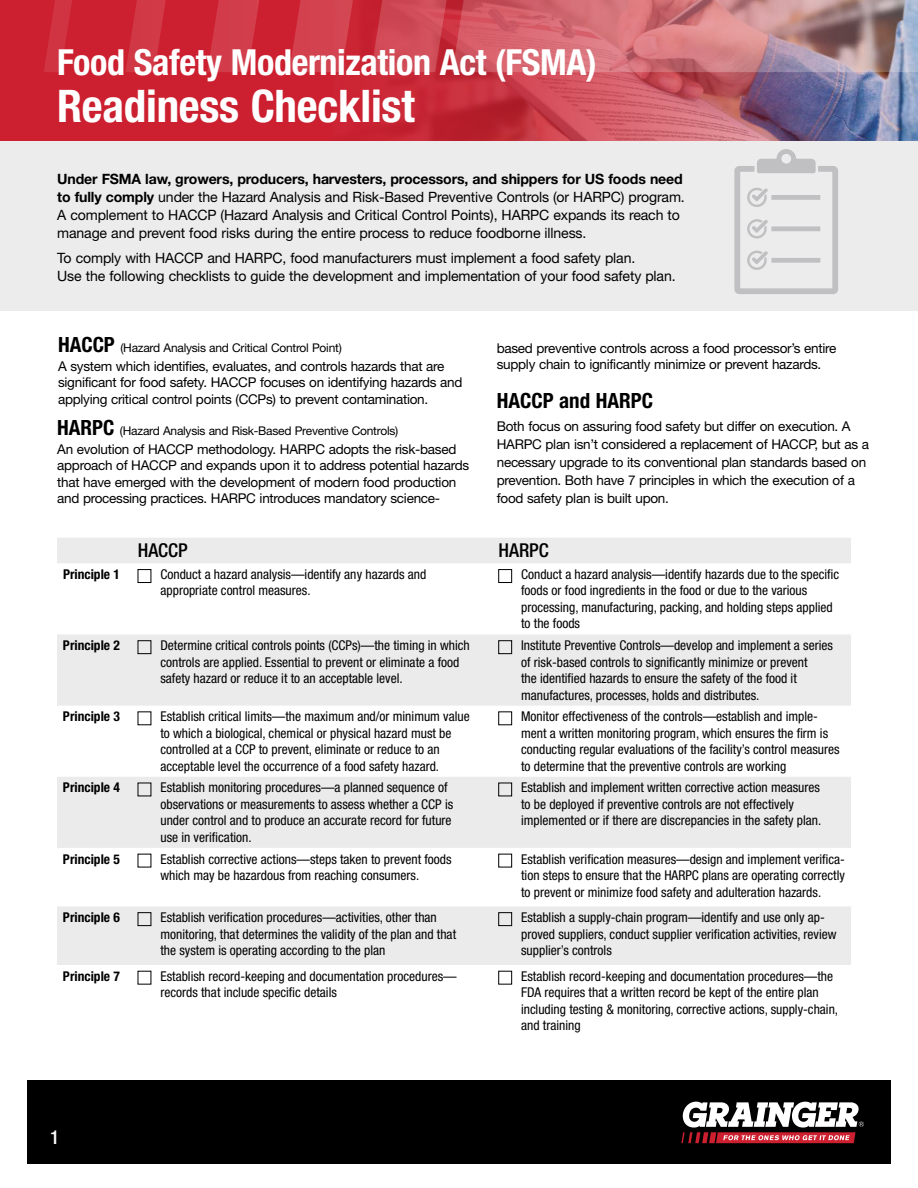
<style>
.page{position:relative;width:918px;height:1188px;background:#fff}
.page>*{position:absolute;margin:0;border:0;box-sizing:border-box;transform-origin:0 0}
.t1{font:700 condensed 45px "Helvetica Neue LT Std";letter-spacing:-.005em;color:#fff}
.t2{font:700 condensed 36px "Helvetica Neue LT Std";letter-spacing:-.01em;color:#fff}
.t3{font:700 condensed 21px "Helvetica Neue LT Std";color:#000}
.t4{font:500 condensed 19.2px "Helvetica Neue LT Std";color:#000}
.t5{font:500 condensed 19.2px "Helvetica Neue LT Std";color:#fff}
.t6{font:14.25px/18px "Helvetica Neue LT Std";letter-spacing:-.01em;color:#000}
.t7{font:condensed 13.5px/16.5px "Helvetica Neue LT Std";color:#000}
.t8{font:13.5px/16.5px "Helvetica Neue LT Std";letter-spacing:-.02em;color:#000}
.t9{font:700 condensed 13.5px "Helvetica Neue LT Std";color:#000}
.t10{font:12px "Helvetica Neue LT Std";letter-spacing:-.02em;color:#000}
.s1{font-weight:700}
.s2{font-weight:700;font-stretch:condensed;font-size:21px}
</style>
<div class="page">
<div style="left:27px;top:1081px;width:864px;height:83px;background:#000"></div>
<svg style="left:681px;top:1102px;width:183px;height:41px"></svg>
<div style="left:0;top:0;width:918px;height:141px;background:#cc2030"></div>
<img style="left:371px;top:72px;width:547px;height:69px">
<svg style="left:207px;top:0;width:52px;height:72px"></svg>
<svg style="left:126px;top:0;width:40px;height:72px"></svg>
<svg style="left:44px;top:0;width:28px;height:72px"></svg>
<svg style="left:289px;top:0;width:629px;height:72px;background:#c76972"></svg>
<div style="left:0;top:141px;width:918px;height:170px;background:#edecec"></div>
<svg style="left:734px;top:149px;width:104px;height:145px"></svg>
<svg style="left:57px;top:538px;width:794px;height:427px;fill:#ebebec"></svg>
<div style="left:138px;top:569px;width:13px;height:14px;border:1px solid #000"></div>
<div style="left:498px;top:569px;width:14px;height:14px;border:1px solid #000"></div>
<div style="left:138px;top:640px;width:13px;height:14px;border:1px solid #000"></div>
<div style="left:498px;top:640px;width:14px;height:14px;border:1px solid #000"></div>
<div style="left:498px;top:712px;width:14px;height:13px;border:1px solid #000"></div>
<div style="left:498px;top:783px;width:14px;height:13px;border:1px solid #000"></div>
<div style="left:498px;top:854px;width:14px;height:13px;border:1px solid #000"></div>
<div style="left:138px;top:912px;width:13px;height:14px;border:1px solid #000"></div>
<div style="left:498px;top:912px;width:14px;height:14px;border:1px solid #000"></div>
<div style="left:498px;top:971px;width:14px;height:13px;border:1px solid #000"></div>
<h2 class="t2" style="left:57px;top:41px;width:541px">Food Safety Modernization Act (FSMA)</h2>
<h1 class="t1" style="left:57px;top:79px;width:359px">Readiness Checklist</h1>
<p class="t6" style="left:57px;top:170px;width:629px"><span class="s1">Under FSMA law, growers, producers, harvesters, processors, and shippers for US foods need to fully comply</span> under the Hazard Analysis and Risk-Based Preventive Controls (or HARPC) program.<br>A complement to HACCP (Hazard Analysis and Critical Control Points), HARPC expands its reach to manage and prevent food risks during the entire process to reduce foodborne illness.</p>
<p class="t6" style="left:57px;top:248px;width:620px">To comply with HACCP and HARPC, food manufacturers must implement a food safety plan.<br>Use the following checklists to guide the development and implementation of your food safety plan.</p>
<p class="t10" style="left:58px;top:340px;width:285px"><span class="s2">HACCP</span> (Hazard Analysis and Critical Control Point)</p>
<p class="t8" style="left:58px;top:358px;width:406px">A system which identifies, evaluates, and controls hazards that are significant for food safety. HACCP focuses on identifying hazards and applying critical control points (CCPs) to prevent contamination.</p>
<p class="t10" style="left:57px;top:423px;width:343px"><span class="s2">HARPC</span> (Hazard Analysis and Risk-Based Preventive Controls)</p>
<p class="t8" style="left:57px;top:441px;width:413px">An evolution of HACCP methodology. HARPC adopts the risk-based approach of HACCP and expands upon it to address potential hazards that have emerged with the development of modern food production and processing practices. HARPC introduces mandatory science-</p>
<p class="t8" style="left:497px;top:339px;width:341px">based preventive controls across a food processor’s entire supply chain to ignificantly minimize or prevent hazards.</p>
<h3 class="t3" style="left:497px;top:388px;width:158px">HACCP and HARPC</h3>
<p class="t8" style="left:497px;top:417px;width:374px;line-height:18px">Both focus on assuring food safety but differ on execution. A HARPC plan isn’t considered a replacement of HACCP, but as a necessary upgrade to its conventional plan standards based on prevention. Both have 7 principles in which the execution of a food safety plan is built upon.</p>
<h3 class="t4" style="left:138px;top:539px;width:51px">HACCP</h3>
<h3 class="t4" style="left:498px;top:539px;width:52px">HARPC</h3>
<p class="t9" style="left:63px;top:566px;width:58px">Principle 1</p>
<p class="t7" style="left:160px;top:566px;width:267px">Conduct a hazard analysis—identify any hazards and appropriate control measures.</p>
<p class="t7" style="left:521px;top:566px;width:320px">Conduct a hazard analysis—identify hazards due to the specific foods or food ingredients in the food or due to the various processing, manufacturing, packing, and holding steps applied to the foods</p>
<p class="t9" style="left:63px;top:637px;width:58px">Principle 2</p>
<p class="t7" style="left:160px;top:637px;width:311px">Determine critical controls points (CCPs)—the timing in which controls are applied. Essential to prevent or eliminate a food safety hazard or reduce it to an acceptable level.</p>
<p class="t7" style="left:521px;top:637px;width:313px">Institute Preventive Controls—develop and implement a series of risk-based controls to significantly minimize or prevent<br>the identified hazards to ensure the safety of the food it manufactures, processes, holds and distributes.</p>
<p class="t9" style="left:63px;top:708px;width:58px">Principle 3</p>
<p class="t7" style="left:160px;top:708px;width:311px">Establish critical limits—the maximum and/or minimum value to which a biological, chemical or physical hazard must be controlled at a CCP to prevent, eliminate or reduce to an acceptable level the occurrence of a food safety hazard.</p>
<p class="t7" style="left:521px;top:708px;width:320px">Monitor effectiveness of the controls—establish and imple&shy;ment a written monitoring program, which ensures the firm is conducting regular evaluations of the facility’s control measures to determine that the preventive controls are working</p>
<p class="t9" style="left:63px;top:779px;width:58px">Principle 4</p>
<p class="t7" style="left:160px;top:779px;width:294px">Establish monitoring procedures—a planned sequence of observations or measurements to assess whether a CCP is under control and to produce an accurate record for future use in verification.</p>
<p class="t7" style="left:521px;top:779px;width:302px">Establish and implement written corrective action measures to be deployed if preventive controls are not effectively implemented or if there are discrepancies in the safety plan.</p>
<p class="t9" style="left:63px;top:851px;width:58px">Principle 5</p>
<p class="t7" style="left:160px;top:850px;width:293px">Establish corrective actions—steps taken to prevent foods which may be hazardous from reaching consumers.</p>
<p class="t7" style="left:521px;top:850px;width:325px;text-align:justify">Establish verification measures—design and implement verifica&shy;tion steps to ensure that the HARPC plans are operating correctly to prevent or minimize food safety and adulteration hazards.</p>
<p class="t9" style="left:63px;top:909px;width:58px">Principle 6</p>
<p class="t7" style="left:160px;top:909px;width:297px">Establish verification procedures—activities, other than monitoring, that determines the validity of the plan and that the system is operating according to the plan</p>
<p class="t7" style="left:521px;top:909px;width:317px">Establish a supply-chain program—identify and use only ap&shy;proved suppliers, conduct supplier verification activities, review supplier’s controls</p>
<p class="t9" style="left:63px;top:968px;width:58px">Principle 7</p>
<p class="t7" style="left:160px;top:968px;width:298px">Establish record-keeping and documentation procedures— records that include specific details</p>
<p class="t7" style="left:521px;top:968px;width:319px">Establish record-keeping and documentation procedures—the FDA requires that a written record be kept of the entire plan including testing &amp; monitoring, corrective actions, supply-chain, and training</p>
<h3 class="t5" style="left:50px;top:1126px;width:11px">1</h3>
</div>
